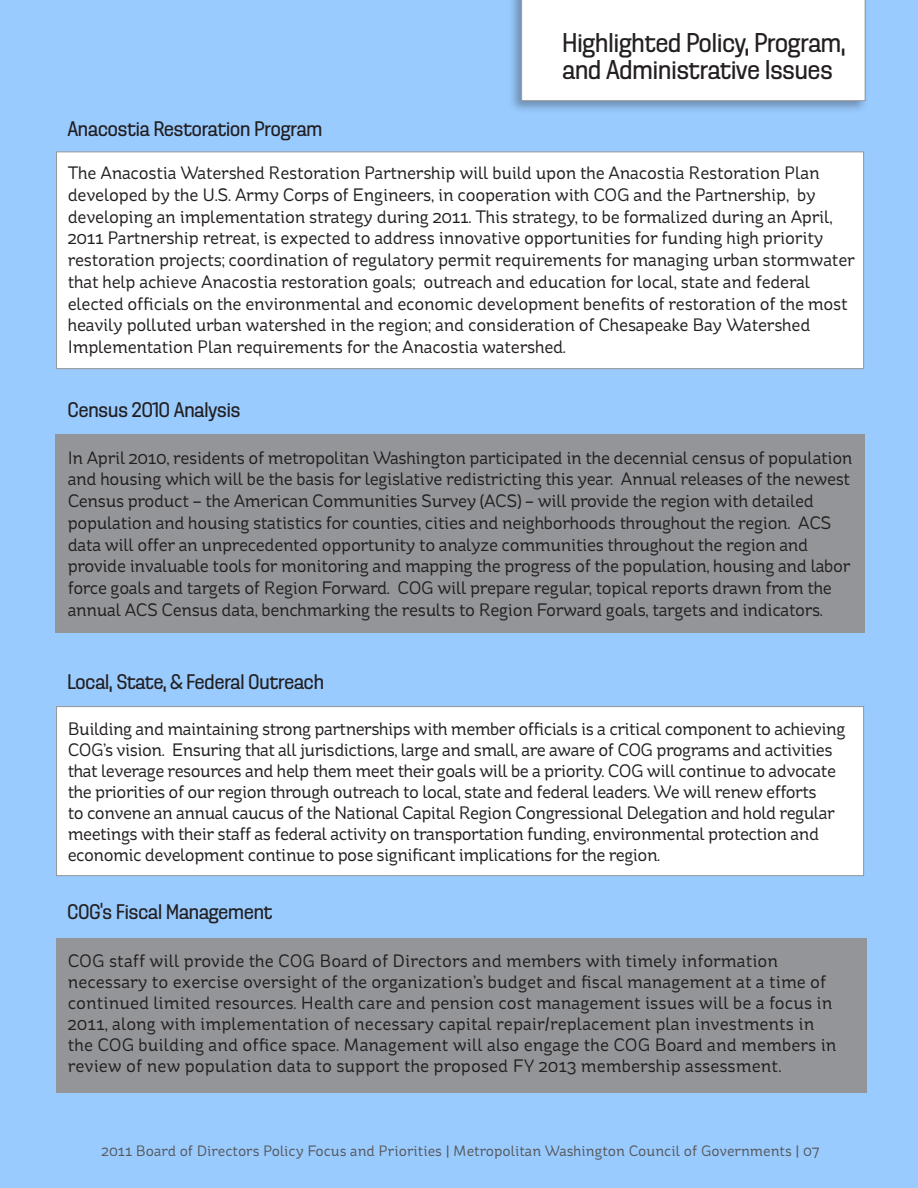
<style>
.page{position:relative;width:918px;height:1188px;background:#99cbff}
.page>*{position:absolute;margin:0;border:0;box-sizing:border-box;transform-origin:0 0}
.t1{font:27px/27px "Dezen Pro";color:#231f20}
.t2{font:21px "Dezen Pro";color:#231f20}
.t3{font:18px/21.8px "St Ryde";letter-spacing:-.02em;color:#231f20}
.t4{font:18px/21px "St Ryde";color:#231f20}
.t5{font:15px "St Ryde";color:#57585a}
</style>
<div class="page">
<div style="left:56px;top:152px;width:808px;height:217px;background:#fff;border:1px solid #939598"></div>
<div style="left:55px;top:435px;width:810px;height:198px;background:#939598"></div>
<div style="left:508px;top:0;width:361px;height:114px;background:#231f20;opacity:.35"></div>
<div style="left:521px;top:0;width:345px;height:101px;background:#fff"></div>
<div style="left:56px;top:706px;width:808px;height:170px;background:#fff;border:1px solid #939598"></div>
<div style="left:56px;top:938px;width:810px;height:155px;background:#939598"></div>
<p class="t2" style="left:68px;top:117px;width:256px">Anacostia Restoration Program</p>
<p class="t1" style="left:562px;top:29px;width:285px">Highlighted Policy, Program, and Administrative Issues</p>
<p class="t3" style="left:68px;top:162px;width:788px">The Anacostia Watershed Restoration Partnership will build upon the Anacostia Restoration Plan developed by the U.S. Army Corps of Engineers, in cooperation with COG and the Partnership, by developing an implementation strategy during 2011. This strategy, to be formalized during an April, 2011 Partnership retreat, is expected to address innovative opportunities for funding high priority restoration projects; coordination of regulatory permit requirements for managing urban stormwater that help achieve Anacostia restoration goals; outreach and education for local, state and federal elected officials on the environmental and economic development benefits of restoration of the most heavily polluted urban watershed in the region; and consideration of Chesapeake Bay Watershed Implementation Plan requirements for the Anacostia watershed.</p>
<p class="t2" style="left:68px;top:398px;width:174px">Census 2010 Analysis</p>
<p class="t3" style="left:68px;top:447px;width:786px">In April 2010, residents of metropolitan Washington participated in the decennial census of population and housing which will be the basis for legislative redistricting this year. Annual releases of the newest Census product – the American Communities Survey (ACS) – will provide the region with detailed population and housing statistics for counties, cities and neighborhoods throughout the region. ACS data will offer an unprecedented opportunity to analyze communities throughout the region and provide invaluable tools for monitoring and mapping the progress of the population, housing and labor force goals and targets of Region Forward. COG will prepare regular, topical reports drawn from the annual ACS Census data, benchmarking the results to Region Forward goals, targets and indicators.</p>
<p class="t2" style="left:68px;top:670px;width:258px">Local, State, &amp; Federal Outreach</p>
<p class="t3" style="left:68px;top:718px;width:779px;line-height:21px">Building and maintaining strong partnerships with member officials is a critical component to achieving COG’s vision. Ensuring that all jurisdictions, large and small, are aware of COG programs and activities that leverage resources and help them meet their goals will be a priority. COG will continue to advocate the priorities of our region through outreach to local, state and federal leaders. We will renew efforts<br>to convene an annual caucus of the National Capital Region Congressional Delegation and hold regular meetings with their staff as federal activity on transportation funding, environmental protection and economic development continue to pose significant implications for the region.</p>
<p class="t2" style="left:68px;top:900px;width:206px">COG’s Fiscal Management</p>
<p class="t4" style="left:68px;top:950px;width:770px">COG staff will provide the COG Board of Directors and members with timely information necessary to exercise oversight of the organization’s budget and fiscal management at a time of continued limited resources. Health care and pension cost management issues will be a focus in 2011, along with implementation of necessary capital repair/replacement plan investments in the COG building and office space. Management will also engage the COG Board and members in review of new population data to support the proposed FY 2013 membership assessment.</p>
<p class="t5" style="left:102px;top:1142px;width:719px">2011 Board of Directors Policy Focus and Priorities | Metropolitan Washington Council of Governments | 07</p>
</div>
